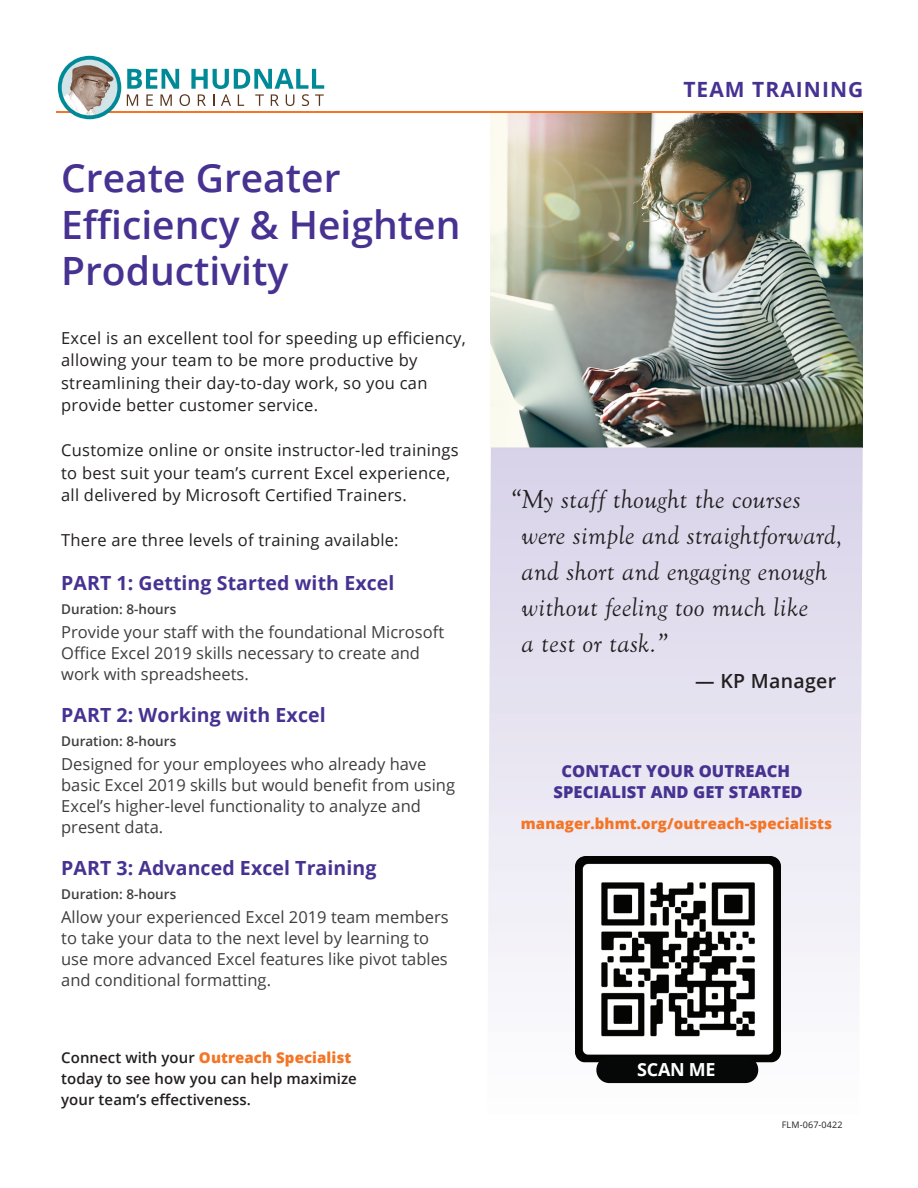
<style>
.page{position:relative;width:918px;height:1188px;background:#fff}
.page>*{position:absolute;margin:0;border:0;box-sizing:border-box;transform-origin:0 0}
.t1{font:600 39px/46.8px "Open Sans";color:#473292}
.t2{font:italic 27px/36px "Goudy Old Sty";letter-spacing:.015em;color:#231f20;scale:1.1 1}
.t3{font:700 21px "Open Sans";letter-spacing:.05em;color:#473292}
.t4{font:700 19.5px "Open Sans";letter-spacing:.005em;color:#473292}
.t5{font:600 19.5px "Open Sans";letter-spacing:.015em;color:#231f20}
.t6{font:700 18px "Open Sans";letter-spacing:-.015em;color:#fff}
.t7{font:16.5px/21px "Open Sans";color:#3e3e3f}
.t8{font:16.5px/22.5px "Open Sans";letter-spacing:.015em;color:#231f20}
.t9{font:800 16.5px/21px "Open Sans";letter-spacing:.005em;color:#473292;text-align:center}
.t10{font:600 15px/21px "Open Sans";letter-spacing:.005em;color:#231f20}
.t11{font:800 15px "Open Sans";letter-spacing:.005em;color:#f47525}
.t12{font:600 13.5px "Open Sans";color:#3e3e3f}
.t13{font:9px "Open Sans";letter-spacing:.015em;color:#231f20}
.s1{font-weight:800;color:#f47525}
</style>
<div class="page">
<img style="left:491px;top:113px;width:372px;height:334px">
<svg style="left:488px;top:447px;width:375px;height:637px"></svg>
<hr style="left:57px;top:111px;width:806px;height:2px;background:#f47525">
<svg style="left:127px;top:69px;width:197px;height:37px"></svg>
<svg style="left:58px;top:56px;width:63px;height:63px"></svg>
<img style="left:575px;top:856px;width:206px;height:206px">
<div style="left:596px;top:1057px;width:162px;height:26px;background:#060808;border-radius:13px"></div>
<h1 class="t1" style="left:61px;top:153px;width:401px">Create Greater<br>Efficiency &amp; Heighten<br>Productivity</h1>
<p class="t8" style="left:61px;top:326px;width:406px">Excel is an excellent tool for speeding up efficiency, allowing your team to be more productive by streamlining their day-to-day work, so you can provide better customer service.</p>
<p class="t8" style="left:61px;top:439px;width:399px">Customize online or onsite instructor-led trainings to best suit your team’s current Excel experience, all delivered by Microsoft Certified Trainers.</p>
<p class="t8" style="left:61px;top:529px;width:339px">There are three levels of training available:</p>
<p class="t4" style="left:61px;top:569px;width:335px">PART 1: Getting Started with Excel</p>
<p class="t12" style="left:61px;top:600px;width:117px">Duration: 8-hours</p>
<p class="t7" style="left:61px;top:621px;width:384px">Provide your staff with the foundational Microsoft<br>Office Excel 2019 skills necessary to create and work with spreadsheets.</p>
<p class="t4" style="left:61px;top:701px;width:266px">PART 2: Working with Excel</p>
<p class="t12" style="left:61px;top:732px;width:117px">Duration: 8-hours</p>
<p class="t7" style="left:61px;top:753px;width:395px">Designed for your employees who already have basic Excel 2019 skills but would benefit from using Excel’s higher-level functionality to analyze and present data.</p>
<p class="t4" style="left:61px;top:854px;width:317px">PART 3: Advanced Excel Training</p>
<p class="t12" style="left:61px;top:885px;width:117px">Duration: 8-hours</p>
<p class="t7" style="left:61px;top:906px;width:389px">Allow your experienced Excel 2019 team members to take your data to the next level by learning to use more advanced Excel features like pivot tables and conditional formatting.</p>
<p class="t10" style="left:61px;top:1047px;width:297px">Connect with your <span class="s1">Outreach Specialist </span>today to see how you can help maximize your team’s effectiveness.</p>
<p class="t3" style="left:683px;top:74px;width:182px">TEAM TRAINING</p>
<h2 class="t2" style="left:522px;top:482px;width:293px;text-indent:-12px">“My staff thought the courses were simple and straightforward, and short and engaging enough without feeling too much like<br>a test or task.”</h2>
<p class="t5" style="left:695px;top:667px;width:142px">— KP Manager</p>
<p class="t9" style="left:553px;top:759px;width:251px">CONTACT YOUR OUTREACH<br>SPECIALIST AND GET STARTED</p>
<p class="t11" style="left:521px;top:812px;width:313px">manager.bhmt.org/outreach-specialists</p>
<p class="t6" style="left:637px;top:1057px;width:80px">SCAN ME</p>
<p class="t13" style="left:782px;top:1119px;width:62px">FLM-067-0422</p>
</div>
